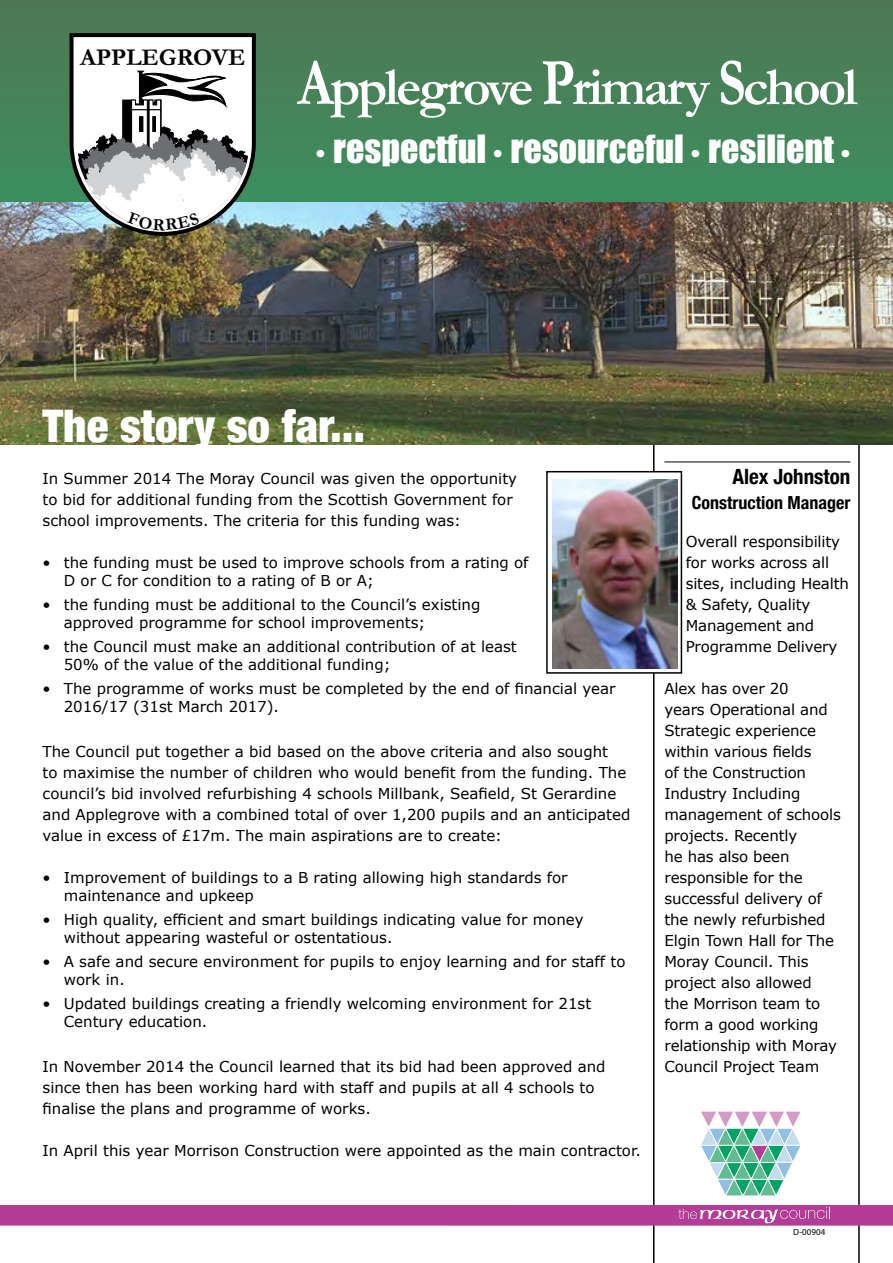
<style>
.page{position:relative;width:893px;height:1263px;background:#fff}
.page>*{position:absolute;margin:0;border:0;box-sizing:border-box;transform-origin:0 0}
.t1{font:700 54px "Garamond";letter-spacing:-.05em;color:#fff}
.Header_H1{font:900 condensed 45px "Helvetica Neue";color:#fff}
.t2{font:36px "Impact";color:#fff}
.t3{font:700 24.45px "Garamond";color:#000}
.Header_H2{font:700 condensed 21px "Helvetica Neue";color:#000}
.Job_Title{font:700 condensed 18px "Helvetica Neue";color:#000}
.t4{font:15px/21px "Verdana";color:#000}
.t5{font:9px "Myriad Pro";color:#000}
.s1{font-size:67.5px}
.s2{font-family:"Myriad Pro"}
</style>
<div class="page">
<svg style="left:653px;top:444px;width:207px;height:819px"></svg>
<img style="left:0;top:201px;width:893px;height:243px">
<hr style="left:664px;top:462px;width:186px;height:1px;background:#000">
<svg style="left:552px;top:474px;width:127px;height:197px"></svg>
<div style="left:546px;top:471px;width:136px;height:203px;border:2px solid #000"></div>
<img style="left:552px;top:479px;width:125px;height:189px">
<div style="left:0;top:1205px;width:893px;height:20px;background:#b33c96"></div>
<svg style="left:678px;top:1207px;width:152px;height:17px"></svg>
<svg style="left:698px;top:1109px;width:105px;height:89px"></svg>
<div style="left:0;top:0;width:893px;height:201px;background:#468358"></div>
<svg style="left:68px;top:0;width:190px;height:238px"></svg>
<svg style="left:72px;top:35px;width:182px;height:199px"></svg>
<p class="t3" style="left:80px;top:43px;width:167px">APPLEGROVE</p>
<p class="t1" style="left:298px;top:55px;width:561px"><span class="s1">A</span>pplegrove <span class="s1">P</span>rimary <span class="s1">S</span>chool</p>
<p class="t2" style="left:315px;top:121px;width:537px"><span class="s2">•</span> respectful <span class="s2">•</span> resourceful <span class="s2">•</span> resilient <span class="s2">•</span></p>
<p class="Header_H1" style="left:43px;top:388px;width:324px">The story so far...</p>
<p class="t4" style="left:43px;top:467px;width:476px">In Summer 2014 The Moray Council was given the opportunity to bid for additional funding from the Scottish Government for school improvements. The criteria for this funding was:</p>
<p class="t4" style="left:64px;top:553px;width:466px;line-height:18px;text-indent:-21px">• the funding must be used to improve schools from a rating of<br>D or C for condition to a rating of B or A;</p>
<p class="t4" style="left:64px;top:595px;width:418px;line-height:18px;text-indent:-21px">• the funding must be additional to the Council’s existing approved programme for school improvements;</p>
<p class="t4" style="left:64px;top:637px;width:454px;line-height:18px;text-indent:-21px">• the Council must make an additional contribution of at least<br>50% of the value of the additional funding;</p>
<p class="t4" style="left:64px;top:679px;width:553px;line-height:18px;text-indent:-21px">• The programme of works must be completed by the end of financial year<br>2016/17 (31st March 2017).</p>
<p class="t4" style="left:43px;top:740px;width:589px">The Council put together a bid based on the above criteria and also sought<br>to maximise the number of children who would benefit from the funding. The council’s bid involved refurbishing 4 schools Millbank, Seafield, St Gerardine and Applegrove with a combined total of over 1,200 pupils and an anticipated value in excess of £17m. The main aspirations are to create:</p>
<p class="t4" style="left:64px;top:868px;width:505px;line-height:18px;text-indent:-21px">• Improvement of buildings to a B rating allowing high standards for maintenance and upkeep</p>
<p class="t4" style="left:64px;top:910px;width:521px;line-height:18px;text-indent:-21px">• High quality, efficient and smart buildings indicating value for money without appearing wasteful or ostentatious.</p>
<p class="t4" style="left:64px;top:952px;width:563px;line-height:18px;text-indent:-21px">• A safe and secure environment for pupils to enjoy learning and for staff to work in.</p>
<p class="t4" style="left:64px;top:994px;width:529px;line-height:18px;text-indent:-21px">• Updated buildings creating a friendly welcoming environment for 21st<br>Century education.</p>
<p class="t4" style="left:43px;top:1055px;width:565px">In November 2014 the Council learned that its bid had been approved and since then has been working hard with staff and pupils at all 4 schools to finalise the plans and programme of works.</p>
<p class="t4" style="left:43px;top:1139px;width:600px">In April this year Morrison Construction were appointed as the main contractor.</p>
<p class="Header_H2" style="left:732px;top:459px;width:120px">Alex Johnston</p>
<p class="Job_Title" style="left:692px;top:488px;width:160px">Construction Manager</p>
<p class="t4" style="left:686px;top:530px;width:165px">Overall responsibility for works across all sites, including Health &amp; Safety, Quality<br>Management and<br>Programme Delivery</p>
<p class="t4" style="left:664px;top:677px;width:178px">Alex has over 20<br>years Operational and<br>Strategic experience within various fields<br>of the Construction<br>Industry Including management of schools projects. Recently<br>he has also been responsible for the successful delivery of the newly refurbished<br>Elgin Town Hall for The<br>Moray Council. This project also allowed<br>the Morrison team to form a good working relationship with Moray<br>Council Project Team</p>
<p class="t5" style="left:793px;top:1226px;width:33px">D-00904</p>
</div>
